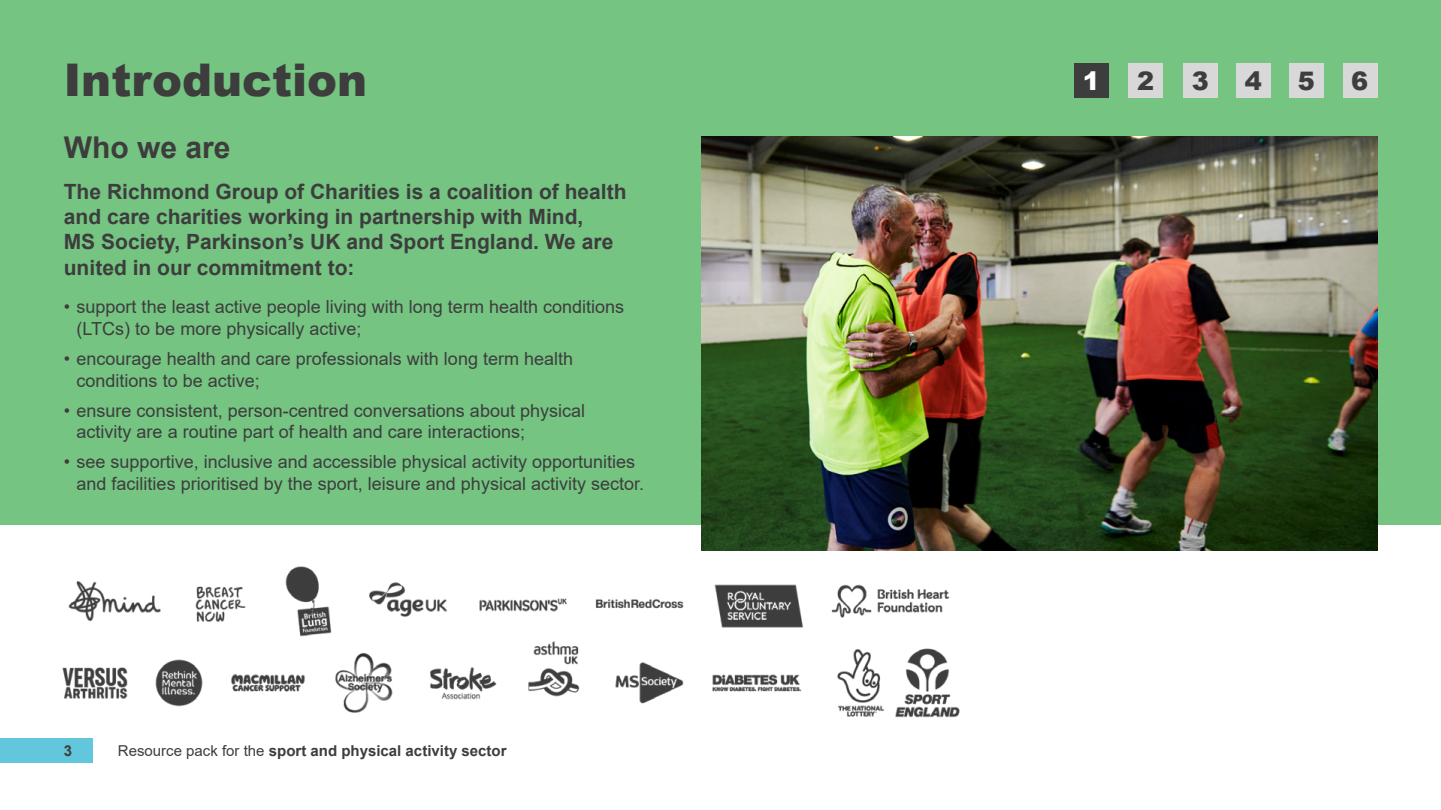
<style>
.page{position:relative;width:1441px;height:810px;background:#fff}
.page>*{position:absolute;margin:0;border:0;box-sizing:border-box;transform-origin:0 0}
.t1{font:900 45px "Arial";color:#3d3d3d}
.t2{font:700 30px "Arial";color:#3d3d3d}
.t3{font:900 25.5px "Arial";color:#3d3d3d}
.t4{font:900 25.5px "Arial";color:#fff}
.t5{font:700 21px/25.2px "Arial";color:#3d3d3d}
.t6{font:18px/21.6px "Arial";color:#3d3d3d}
.t7{font:700 15px "Arial";color:#3d3d3d}
.s1{font-weight:400}
</style>
<div class="page">
<div style="left:0;top:0;width:1440px;height:525px;background:#75c482"></div>
<img style="left:62px;top:537px;width:970px;height:226px">
<img style="left:702px;top:136px;width:674px;height:414px">
<div style="left:0;top:738px;width:92px;height:25px;background:#62c7dc"></div>
<div style="left:1074px;top:64px;width:34px;height:34px;background:#3d3d3d"></div>
<div style="left:1128px;top:64px;width:34px;height:34px;background:#d8d8d8"></div>
<div style="left:1183px;top:64px;width:34px;height:34px;background:#d8d8d8"></div>
<div style="left:1236px;top:64px;width:34px;height:34px;background:#d8d8d8"></div>
<div style="left:1289px;top:64px;width:34px;height:34px;background:#d8d8d8"></div>
<div style="left:1342px;top:64px;width:34px;height:34px;background:#d8d8d8"></div>
<h1 class="t1" style="left:64px;top:47px;width:305px">Introduction</h1>
<h2 class="t2" style="left:64px;top:128px;width:168px">Who we are</h2>
<p class="t5" style="left:64px;top:180px;width:564px">The Richmond Group of Charities is a coalition of health and care charities working in partnership with Mind,<br>MS Society, Parkinson’s UK and Sport England. We are united in our commitment to:</p>
<p class="t6" style="left:77px;top:296px;width:549px;text-indent:-13px">• support the least active people living with long term health conditions (LTCs) to be more physically active;</p>
<p class="t6" style="left:77px;top:348px;width:498px;text-indent:-13px">• encourage health and care professionals with long term health conditions to be active;</p>
<p class="t6" style="left:77px;top:399px;width:510px;text-indent:-13px">• ensure consistent, person-centred conversations about physical activity are a routine part of health and care interactions;</p>
<p class="t6" style="left:77px;top:451px;width:569px;text-indent:-13px">• see supportive, inclusive and accessible physical activity opportunities and facilities prioritised by the sport, leisure and physical activity sector.</p>
<p class="t7" style="left:64px;top:741px;width:10px">3</p>
<p class="t7" style="left:118px;top:741px;width:390px"><span class="s1">Resource pack for the</span> sport and physical activity sector</p>
<h3 class="t4" style="left:1082px;top:62px;width:19px">1</h3>
<h3 class="t3" style="left:1137px;top:62px;width:19px">2</h3>
<h3 class="t3" style="left:1191px;top:62px;width:19px">3</h3>
<h3 class="t3" style="left:1244px;top:62px;width:19px">4</h3>
<h3 class="t3" style="left:1297px;top:62px;width:19px">5</h3>
<h3 class="t3" style="left:1350px;top:62px;width:19px">6</h3>
</div>
